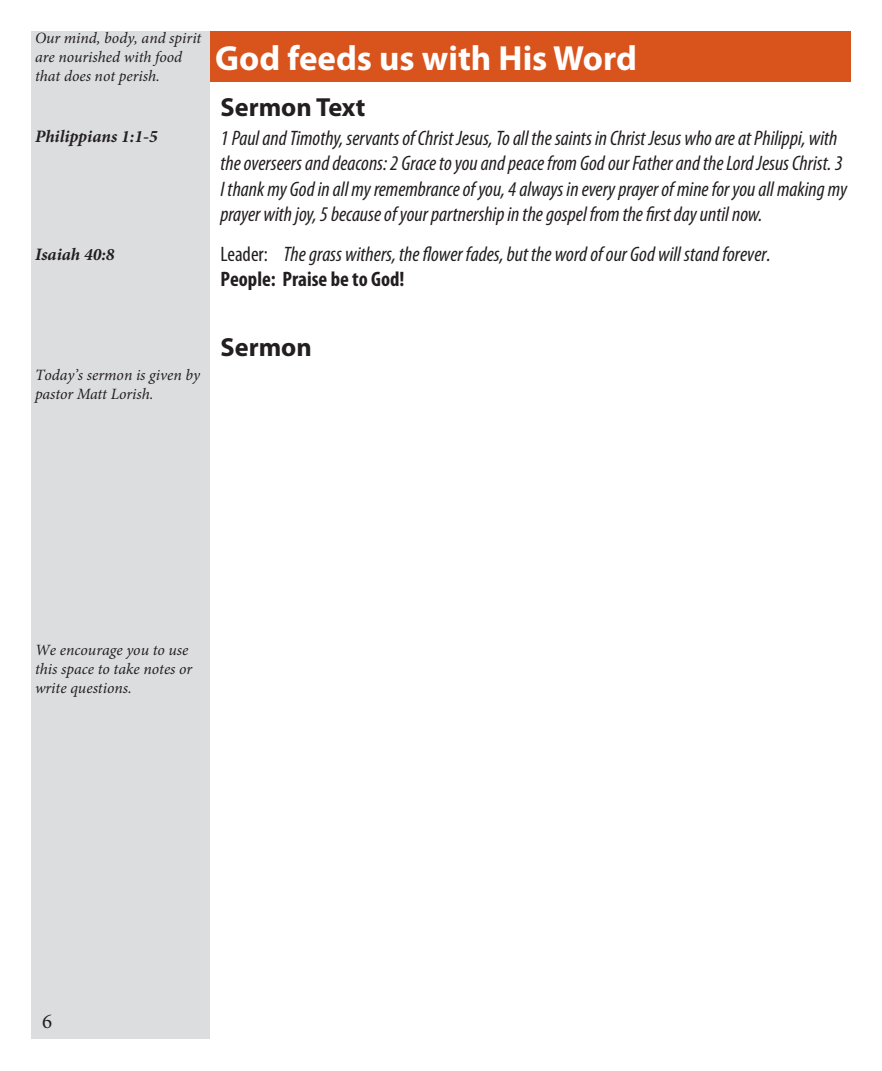
<style>
.page{position:relative;width:882px;height:1071px;background:#fff}
.page>*{position:absolute;margin:0;border:0;box-sizing:border-box;transform-origin:0 0}
.t1{font:700 35px "Myriad Pro";color:#fff}
.t2{font:700 26.25px "Myriad Pro";color:#231f20}
.t3{font:italic condensed 21px/25.2px "Myriad Pro";color:#231f20}
.t4{font:700 condensed 21px "Myriad Pro";color:#231f20}
.t5{font:21px "Minion Pro";color:#231f20}
.t6{font:italic 700 17.5px "Minion Pro";color:#231f20}
.t7{font:italic 15.75px/18.9px "Minion Pro";color:#231f20}
.s1{font-style:normal}
</style>
<div class="page">
<div style="left:32px;top:32px;width:178px;height:1008px;background:#dcdddf"></div>
<div style="left:210px;top:32px;width:640px;height:50px;background:#d9531c"></div>
<p class="t7" style="left:35px;top:28px;width:168px">Our mind, body, and spirit are nourished with food that does not perish.</p>
<p class="t1" style="left:215px;top:35px;width:423px">God feeds us with His Word</p>
<p class="t2" style="left:220px;top:90px;width:146px">Sermon Text</p>
<p class="t6" style="left:35px;top:124px;width:124px">Philippians 1:1-5</p>
<p class="t3" style="left:220px;top:125px;width:628px">1 Paul and Timothy, servants of Christ Jesus, To all the saints in Christ Jesus who are at Philippi, with the overseers and deacons: 2 Grace to you and peace from God our Father and the Lord Jesus Christ. 3<br>I thank my God in all my remembrance of you, 4 always in every prayer of mine for you all making my prayer with joy, 5 because of your partnership in the gospel from the first day until now.</p>
<p class="t6" style="left:35px;top:242px;width:81px">Isaiah 40:8</p>
<p class="t7" style="left:35px;top:365px;width:167px">Today’s sermon is given by pastor Matt Lorish.</p>
<p class="t3" style="left:220px;top:241px;width:552px"><span class="s1">Leader:</span> The grass withers, the flower fades, but the word of our God will stand forever.</p>
<p class="t4" style="left:220px;top:266px;width:185px">People: Praise be to God!</p>
<p class="t2" style="left:220px;top:330px;width:93px">Sermon</p>
<p class="t7" style="left:35px;top:641px;width:159px">We encourage you to use this space to take notes or write questions.</p>
<p class="t5" style="left:42px;top:1007px;width:12px">6</p>
</div>
